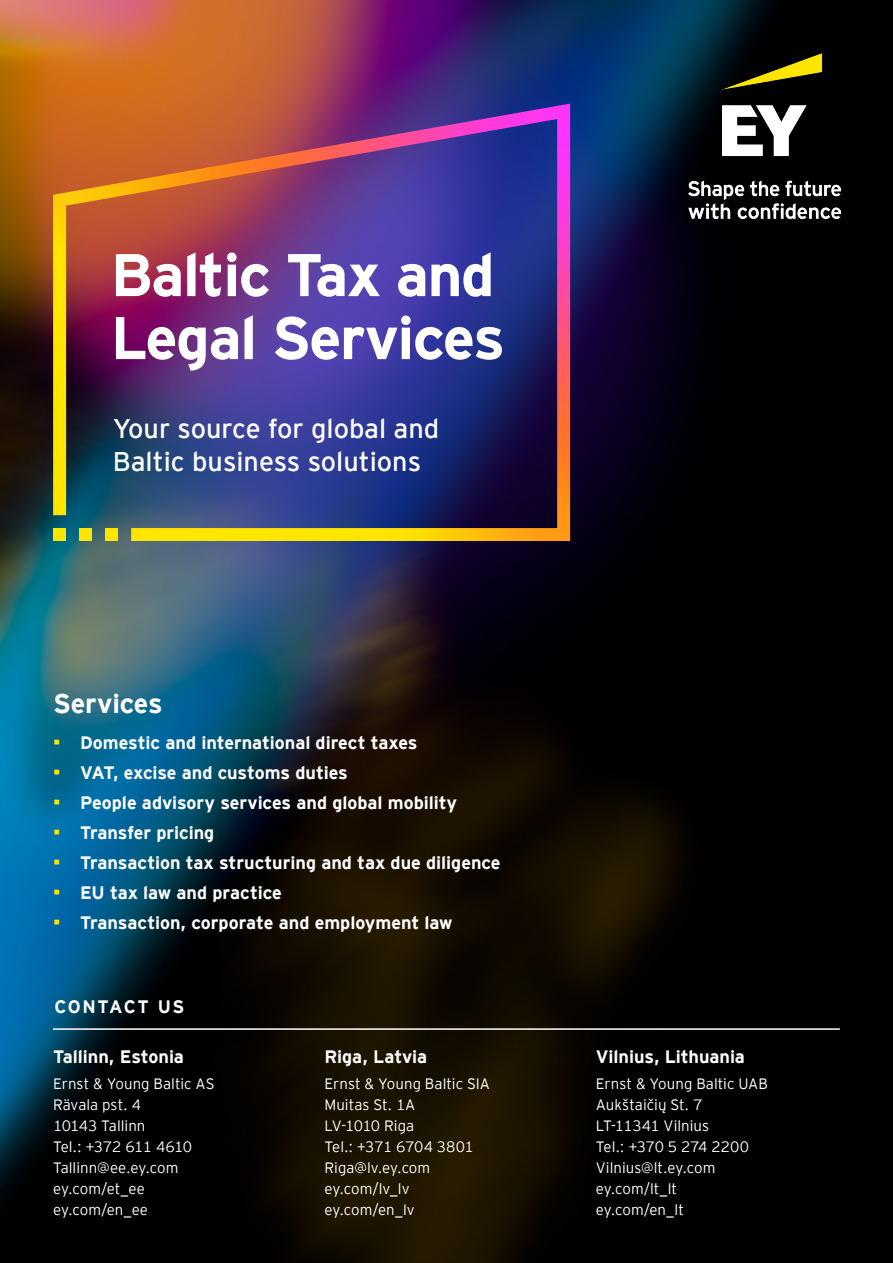
<style>
.page{position:relative;width:893px;height:1263px;background:#fff}
.page>*{position:absolute;margin:0;border:0;box-sizing:border-box;transform-origin:0 0}
.t1{font:700 60px/63px "EY Interstate";letter-spacing:-.025em;color:#fff}
.t2{font:27px/33px "EY Interstate";color:#fff}
.t3{font:700 27px "EY Interstate";letter-spacing:-.005em;color:#fff}
.t4{font:700 18px "EY Interstate";letter-spacing:-.005em;color:#fff}
.t5{font:700 18px "EY Interstate";letter-spacing:.08em;color:#fff}
.t6{font:300 15px/21px "EY Interstate";color:#fff}
.s1{font-family:"Arial";font-weight:400;font-size:21px;color:#ffe400}
</style>
<div class="page">
<img style="left:0;top:0;width:893px;height:1263px">
<img style="left:53px;top:104px;width:517px;height:437px">
<div style="left:53px;top:528px;width:13px;height:13px;background:#fee600"></div>
<div style="left:79px;top:528px;width:13px;height:13px;background:#fee600"></div>
<div style="left:105px;top:528px;width:13px;height:13px;background:#fee600"></div>
<hr style="left:53px;top:1028px;width:787px;height:2px;background:#fff">
<img style="left:688px;top:53px;width:152px;height:165px">
<h1 class="t1" style="left:111px;top:240px;width:396px">Baltic Tax and<br>Legal Services</h1>
<h2 class="t2" style="left:113px;top:410px;width:328px">Your source for global and<br>Baltic business solutions</h2>
<h2 class="t3" style="left:53px;top:684px;width:111px">Services</h2>
<p class="t4" style="left:53px;top:729px;width:366px"><span class="s1">▪</span> Domestic and international direct taxes</p>
<p class="t4" style="left:53px;top:759px;width:296px"><span class="s1">▪</span> VAT, excise and customs duties</p>
<p class="t4" style="left:53px;top:789px;width:405px"><span class="s1">▪</span> People advisory services and global mobility</p>
<p class="t4" style="left:53px;top:819px;width:163px"><span class="s1">▪</span> Transfer pricing</p>
<p class="t4" style="left:53px;top:849px;width:449px"><span class="s1">▪</span> Transaction tax structuring and tax due diligence</p>
<p class="t4" style="left:53px;top:879px;width:230px"><span class="s1">▪</span> EU tax law and practice</p>
<p class="t4" style="left:53px;top:909px;width:401px"><span class="s1">▪</span> Transaction, corporate and employment law</p>
<p class="t5" style="left:54px;top:993px;width:131px">CONTACT US</p>
<p class="t4" style="left:53px;top:1043px;width:132px">Tallinn, Estonia</p>
<p class="t4" style="left:324px;top:1043px;width:104px">Riga, Latvia</p>
<p class="t4" style="left:596px;top:1043px;width:151px">Vilnius, Lithuania</p>
<p class="t6" style="left:53px;top:1073px;width:163px">Ernst &amp; Young Baltic AS<br>Rävala pst. 4<br>10143 Tallinn<br>Tel.: +372 611 4610<br>Tallinn@ee.ey.com ey.com/et_ee ey.com/en_ee</p>
<p class="t6" style="left:324px;top:1073px;width:167px">Ernst &amp; Young Baltic SIA<br>Muitas St. 1A<br>LV-1010 Riga<br>Tel.: +371 6704 3801<br>Riga@lv.ey.com ey.com/lv_lv ey.com/en_lv</p>
<p class="t6" style="left:596px;top:1073px;width:173px">Ernst &amp; Young Baltic UAB<br>Aukštaičių St. 7<br>LT-11341 Vilnius<br>Tel.: +370 5 274 2200<br>Vilnius@lt.ey.com ey.com/lt_lt ey.com/en_lt</p>
</div>
